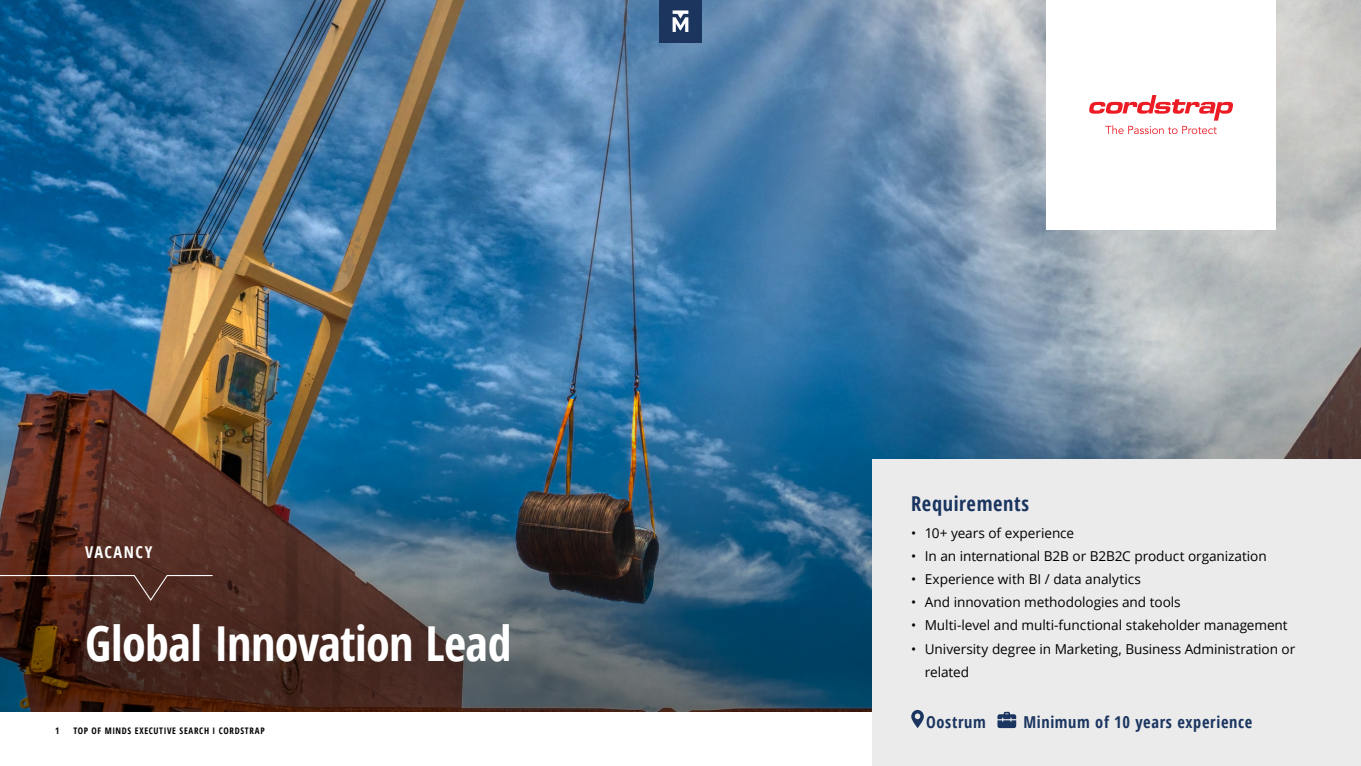
<style>
.page{position:relative;width:1361px;height:766px;background:#fff}
.page>*{position:absolute;margin:0;border:0;box-sizing:border-box;transform-origin:0 0}
.t1{font:700 condensed 48.15px "Open Sans";letter-spacing:-.015em;color:#fff}
.t2{font:700 condensed 20.4px "Open Sans";letter-spacing:.03em;color:#1a355f}
.t3{font:700 condensed 16.35px "Open Sans";letter-spacing:.04em;color:#1a355f}
.t4{font:700 condensed 16.27px "Open Sans";letter-spacing:.09em;color:#fff}
.t5{font:13.65px/23.2px "Open Sans";letter-spacing:-.005em;color:#000}
.t6{font:700 condensed 9px "Open Sans";letter-spacing:.075em;color:#000}
</style>
<div class="page">
<img style="left:0;top:0;width:1361px;height:332px">
<img style="left:0;top:332px;width:1361px;height:379px">
<svg style="left:0;top:574px;width:214px;height:27px"></svg>
<div style="left:872px;top:459px;width:489px;height:306px;background:#ebebec"></div>
<svg style="left:911px;top:710px;width:13px;height:17px"></svg>
<svg style="left:997px;top:711px;width:19px;height:16px"></svg>
<div style="left:1046px;top:0;width:230px;height:229px;background:#fff"></div>
<img style="left:1089px;top:95px;width:144px;height:40px">
<div style="left:659px;top:0;width:43px;height:43px;background:#1c355e"></div>
<svg style="left:672px;top:10px;width:16px;height:22px"></svg>
<p class="t4" style="left:85px;top:540px;width:69px">VACANCY</p>
<h1 class="t1" style="left:85px;top:610px;width:428px">Global Innovation Lead</h1>
<p class="t6" style="left:55px;top:724px;width:6px">1</p>
<p class="t6" style="left:73px;top:724px;width:193px">TOP OF MINDS EXECUTIVE SEARCH I CORDSTRAP</p>
<h2 class="t2" style="left:911px;top:489px;width:119px">Requirements</h2>
<p class="t5" style="left:911px;top:520px;width:164px">• 10+ years of experience</p>
<p class="t5" style="left:911px;top:544px;width:357px">• In an international B2B or B2B2C product organization</p>
<p class="t5" style="left:911px;top:567px;width:231px">• Experience with BI / data analytics</p>
<p class="t5" style="left:911px;top:590px;width:271px">• And innovation methodologies and tools</p>
<p class="t5" style="left:911px;top:613px;width:378px">• Multi-level and multi-functional stakeholder management</p>
<p class="t5" style="left:925px;top:636px;width:372px;text-indent:-14px">• University degree in Marketing, Business Administration or related</p>
<p class="t3" style="left:926px;top:710px;width:61px">Oostrum</p>
<p class="t3" style="left:1023px;top:710px;width:230px">Minimum of 10 years experience</p>
</div>
